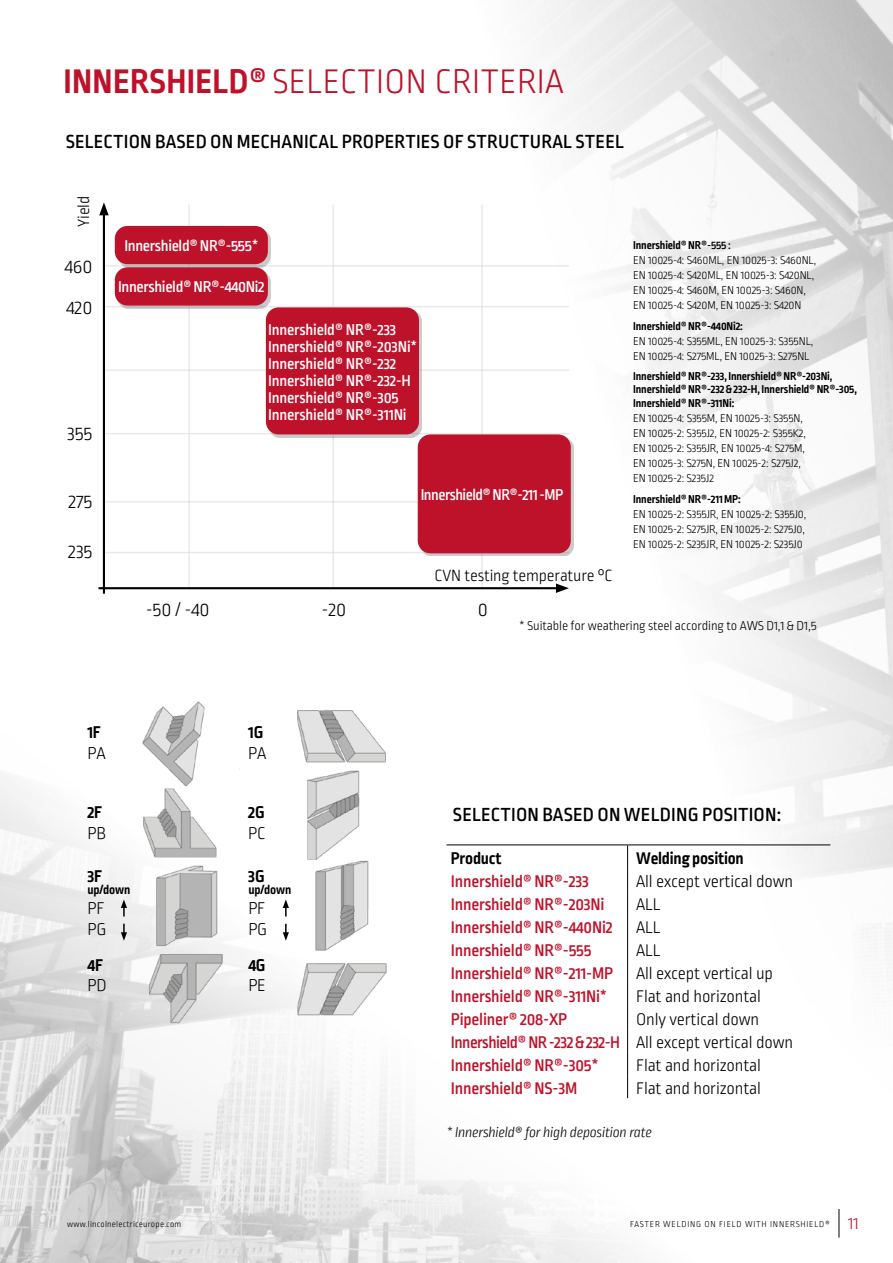
<style>
.page{position:relative;width:893px;height:1263px;background:#fff}
.page>*{position:absolute;margin:0;border:0;box-sizing:border-box;transform-origin:0 0}
.t1{font:300 36px "Ropa Sans Pro";letter-spacing:.01em;color:#bd122a}
.t2{font:300 20.25px/41.5px "Ropa Sans Pro";letter-spacing:-.01em;color:#000}
.t3{font:500 19.95px "Ropa Sans Pro";letter-spacing:.01em;color:#000}
.t4{font:300 18px/20.5px "Ropa Sans Pro";letter-spacing:-.01em;color:#000}
.t5{font:700 18px "Ropa Sans Pro";letter-spacing:-.01em;color:#000}
.t6{font:500 17.7px "Ropa Sans Pro";letter-spacing:-.01em;color:#bd122a}
.t7{font:300 17.7px "Ropa Sans Pro";letter-spacing:-.01em;color:#000}
.t8{font:500 17.7px/23px "Ropa Sans Pro";letter-spacing:-.03em;color:#bd122a}
.t9{font:700 17.7px "Ropa Sans Pro";letter-spacing:-.01em;color:#000}
.t10{font:300 17.1px "Ropa Sans Pro";letter-spacing:-.01em;color:#000}
.t11{font:500 16.5px/17.1px "Ropa Sans Pro";letter-spacing:-.01em;color:#fff}
.t12{font:500 16.5px "Ropa Sans Pro";letter-spacing:-.03em;color:#fff}
.t13{font:italic 300 15px "Ropa Sans PTT";letter-spacing:-.02em;color:#000}
.t14{font:300 13.5px "Ropa Sans Pro";letter-spacing:-.01em;color:#000}
.t15{font:700 13.5px "Ropa Sans Pro";letter-spacing:-.01em;color:#000}
.t16{font:300 12px/15px "Ropa Sans Pro";letter-spacing:-.01em;color:#000}
.t17{font:700 12px/13.5px "Ropa Sans Pro";letter-spacing:-.01em;color:#000}
.t18{font:300 9px "Ropa Sans Pro";letter-spacing:.075em;color:#000}
.t19{font:300 9px "Ropa Sans Pro";letter-spacing:.025em;color:#000}
.s1{font-weight:700}
.s2{font-weight:500}
.s3{font-weight:300;color:#000}
.s4{font-size:18px;color:#bd122a}
</style>
<div class="page">
<img style="left:542px;top:0;width:351px;height:972px">
<img style="left:0;top:92px;width:860px;height:1171px">
<hr style="left:103px;top:211px;width:2px;height:383px;background:#000">
<svg style="left:99px;top:202px;width:10px;height:13px"></svg>
<hr style="left:99px;top:587px;width:461px;height:2px;background:#000">
<svg style="left:556px;top:583px;width:13px;height:10px"></svg>
<hr style="left:446px;top:844px;width:182px;height:1px;background:#000">
<hr style="left:628px;top:844px;width:202px;height:1px;background:#000">
<svg style="left:627px;top:845px;width:1px;height:253px"></svg>
<img style="left:102px;top:699px;width:137px;height:328px">
<img style="left:239px;top:694px;width:168px;height:329px">
<svg style="left:121px;top:899px;width:6px;height:17px"></svg>
<svg style="left:283px;top:899px;width:6px;height:17px"></svg>
<svg style="left:121px;top:924px;width:6px;height:17px"></svg>
<svg style="left:283px;top:924px;width:6px;height:17px"></svg>
<div style="left:269px;top:310px;width:153px;height:127px;background:#000;opacity:.21"></div>
<div style="left:266px;top:307px;width:153px;height:127px;background:#bd122a;border-radius:13px"></div>
<div style="left:118px;top:229px;width:153px;height:38px;background:#000;opacity:.21"></div>
<div style="left:115px;top:226px;width:153px;height:38px;background:#bd122a;border-radius:13px"></div>
<div style="left:118px;top:270px;width:153px;height:39px;background:#000;opacity:.21"></div>
<div style="left:115px;top:267px;width:153px;height:39px;background:#bd122a;border-radius:13px"></div>
<div style="left:421px;top:437px;width:153px;height:119px;background:#000;opacity:.21"></div>
<div style="left:418px;top:434px;width:153px;height:119px;background:#bd122a;border-radius:13px"></div>
<svg style="left:839px;top:1209px;width:1px;height:28px"></svg>
<h1 class="t1" style="left:63px;top:62px;width:502px"><span class="s1">INNERSHIELD®</span> SELECTION CRITERIA</h1>
<h3 class="t3" style="left:66px;top:130px;width:560px">SELECTION BASED ON MECHANICAL PROPERTIES OF STRUCTURAL STEEL</h3>
<h3 class="t10" style="left:75px;top:227px;width:32px;rotate:-90deg">Yield</h3>
<h2 class="t2" style="left:65px;top:246px;width:29px">460<br>420</h2>
<h2 class="t2" style="left:67px;top:414px;width:27px">355</h2>
<h2 class="t2" style="left:68px;top:482px;width:25px">275</h2>
<h2 class="t2" style="left:68px;top:532px;width:26px">235</h2>
<h3 class="t11" style="left:124px;top:238px;width:135px">Innershield® NR®-555*</h3>
<h3 class="t11" style="left:118px;top:279px;width:148px">Innershield® NR®-440Ni2</h3>
<h3 class="t11" style="left:268px;top:322px;width:151px">Innershield® NR®-233<br>Innershield® NR®-203Ni*<br>Innershield® NR®-232<br>Innershield® NR®-232-H<br>Innershield® NR®-305<br>Innershield® NR®-311Ni</h3>
<h3 class="t12" style="left:421px;top:485px;width:144px">Innershield® NR®-211 -MP</h3>
<h3 class="t10" style="left:435px;top:567px;width:180px">CVN testing temperature °C</h3>
<h2 class="t2" style="left:146px;top:590px;width:65px">-50 / -40</h2>
<h2 class="t2" style="left:322px;top:590px;width:26px">-20</h2>
<h2 class="t2" style="left:478px;top:590px;width:12px">0</h2>
<p class="t16" style="left:633px;top:238px;width:185px"><span class="s1">Innershield® NR®</span><span class="s2">-555 :<br></span>EN 10025-4: S460ML, EN 10025-3: S460NL, EN 10025-4: S420ML, EN 10025-3: S420NL, EN 10025-4: S460M, EN 10025-3: S460N, EN 10025-4: S420M, EN 10025-3: S420N</p>
<p class="t17" style="left:633px;top:320px;width:111px">Innershield® NR®-440Ni2:</p>
<p class="t16" style="left:633px;top:334px;width:182px">EN 10025-4: S355ML, EN 10025-3: S355NL,<br>EN 10025-4: S275ML, EN 10025-3: S275NL</p>
<p class="t17" style="left:633px;top:370px;width:225px">Innershield® NR®-233, Innershield® NR®-203Ni,<br>Innershield® NR®-232 &amp; 232-H, Innershield® NR®-305,<br>Innershield® NR®-311Ni:</p>
<p class="t16" style="left:633px;top:411px;width:174px">EN 10025-4: S355M, EN 10025-3: S355N, EN 10025-2: S355J2, EN 10025-2: S355K2, EN 10025-2: S355JR, EN 10025-4: S275M, EN 10025-3: S275N, EN 10025-2: S275J2, EN 10025-2: S235J2</p>
<p class="t17" style="left:633px;top:493px;width:109px">Innershield® NR®-211 MP:</p>
<p class="t16" style="left:633px;top:507px;width:175px;text-align:justify">EN 10025-2: S355JR, EN 10025-2: S355J0, EN 10025-2: S275JR, EN 10025-2: S275J0, EN 10025-2: S235JR, EN 10025-2: S235J0</p>
<p class="t14" style="left:519px;top:618px;width:299px">* Suitable for weathering steel according to AWS D1,1 &amp; D1,5</p>
<h3 class="t5" style="left:87px;top:722px;width:15px">1F</h3>
<h3 class="t4" style="left:87px;top:744px;width:20px">PA</h3>
<h3 class="t5" style="left:248px;top:722px;width:17px">1G</h3>
<h3 class="t4" style="left:248px;top:744px;width:20px">PA</h3>
<h3 class="t5" style="left:87px;top:802px;width:16px">2F</h3>
<h3 class="t4" style="left:87px;top:824px;width:20px">PB</h3>
<h3 class="t5" style="left:248px;top:802px;width:18px">2G</h3>
<h3 class="t4" style="left:248px;top:824px;width:19px">PC</h3>
<h3 class="t5" style="left:87px;top:866px;width:16px">3F</h3>
<p class="t15" style="left:87px;top:882px;width:45px">up/down</p>
<h3 class="t4" style="left:87px;top:899px;width:20px">PF<br>PG</h3>
<h3 class="t5" style="left:248px;top:866px;width:18px">3G</h3>
<p class="t15" style="left:248px;top:882px;width:45px">up/down</p>
<h3 class="t4" style="left:248px;top:899px;width:20px">PF<br>PG</h3>
<h3 class="t5" style="left:87px;top:955px;width:17px">4F</h3>
<h3 class="t4" style="left:87px;top:976px;width:21px">PD</h3>
<h3 class="t5" style="left:248px;top:955px;width:19px">4G</h3>
<h3 class="t4" style="left:248px;top:976px;width:19px">PE</h3>
<h3 class="t3" style="left:453px;top:803px;width:330px">SELECTION BASED ON WELDING POSITION:</h3>
<h3 class="t9" style="left:451px;top:848px;width:52px">Product</h3>
<h3 class="t9" style="left:636px;top:848px;width:109px">Welding position</h3>
<h3 class="t6" style="left:451px;top:871px;width:140px">Innershield® NR®-233</h3>
<h3 class="t7" style="left:636px;top:871px;width:159px">All except vertical down</h3>
<h3 class="t6" style="left:451px;top:894px;width:155px">Innershield® NR®-203Ni</h3>
<h3 class="t7" style="left:636px;top:894px;width:26px">ALL</h3>
<h3 class="t6" style="left:451px;top:917px;width:163px">Innershield® NR®-440Ni2</h3>
<h3 class="t7" style="left:636px;top:917px;width:26px">ALL</h3>
<h3 class="t6" style="left:451px;top:940px;width:142px">Innershield® NR®-555</h3>
<h3 class="t7" style="left:636px;top:940px;width:26px">ALL</h3>
<h3 class="t6" style="left:451px;top:963px;width:164px">Innershield® NR®-211-MP</h3>
<h3 class="t7" style="left:636px;top:963px;width:138px">All except vertical up</h3>
<h3 class="t6" style="left:451px;top:986px;width:158px">Innershield® NR®-311Ni*</h3>
<h3 class="t7" style="left:636px;top:986px;width:126px">Flat and horizontal</h3>
<h3 class="t6" style="left:451px;top:1009px;width:118px">Pipeliner® 208-XP</h3>
<h3 class="t8" style="left:451px;top:1008px;width:344px;text-indent:185px"><span class="s3">Only vertical down<br></span>Innershield® NR -232 &amp; 232-H <span class="s3">All except vertical down<br></span>Innershield® NR®-305*</h3>
<h3 class="t7" style="left:636px;top:1056px;width:126px">Flat and horizontal</h3>
<h3 class="t6" style="left:451px;top:1078px;width:128px">Innershield® NS-3M</h3>
<h3 class="t7" style="left:636px;top:1079px;width:126px">Flat and horizontal</h3>
<p class="t13" style="left:446px;top:1124px;width:207px">* Innershield® for high deposition rate</p>
<p class="t19" style="left:67px;top:1220px;width:116px">www.lincolnelectriceurope.com</p>
<p class="t18" style="left:630px;top:1220px;width:230px">FASTER WELDING ON FIELD WITH INNERSHIELD® <span class="s4">11</span></p>
</div>
